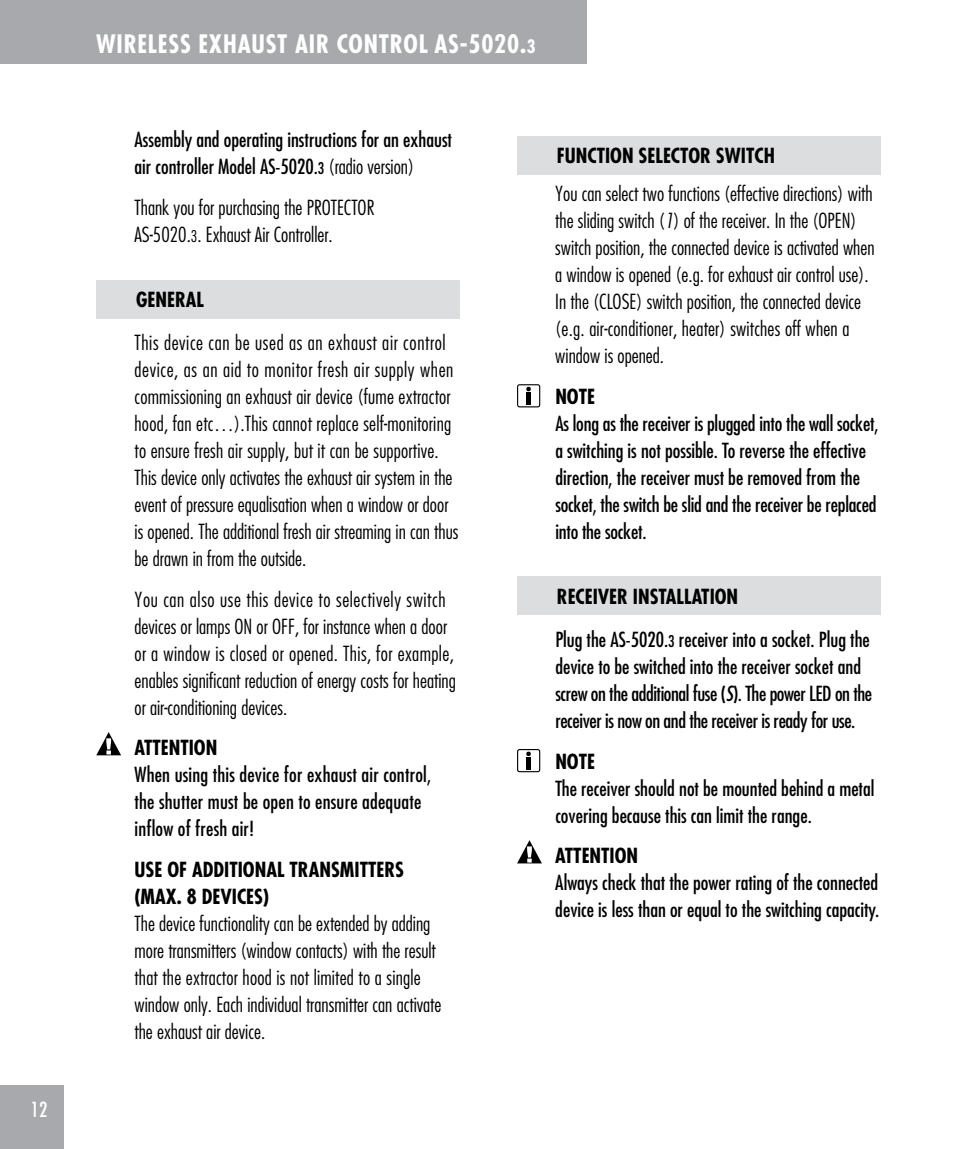
<style>
.page{position:relative;width:957px;height:1149px;background:#fff}
.page>*{position:absolute;margin:0;border:0;box-sizing:border-box;transform-origin:0 0}
.t1{font:700 condensed 24.75px "Futura";letter-spacing:.03em;color:#fff}
.t2{font:300 condensed 20.25px/27px "Futura";color:#000}
.t3{font:condensed 20.25px/27px "Futura";color:#000}
.t4{font:condensed 20.25px/27px "Futura";letter-spacing:-.02em;color:#000}
.t5{font:700 condensed 20.25px/27px "Futura";color:#000}
.t6{font:condensed 20.25px "Futura";color:#fff}
.s1{font-size:18px}
.s2{font-size:15.75px}
.s3{font-weight:300}
.s4{font-style:italic}
.s5{font-weight:700}
</style>
<div class="page">
<div style="left:0;top:0;width:587px;height:64px;background:#a7a9ac"></div>
<div style="left:0;top:1084px;width:64px;height:64px;background:#a7a9ac"></div>
<div style="left:96px;top:280px;width:363px;height:38px;background:#dcddde"></div>
<svg style="left:96px;top:732px;width:25px;height:23px"></svg>
<div style="left:517px;top:136px;width:363px;height:38px;background:#dcddde"></div>
<svg style="left:517px;top:384px;width:23px;height:23px"></svg>
<div style="left:526px;top:392px;width:5px;height:12px;background:#000"></div>
<div style="left:517px;top:576px;width:363px;height:38px;background:#dcddde"></div>
<svg style="left:517px;top:749px;width:23px;height:23px"></svg>
<div style="left:526px;top:757px;width:5px;height:12px;background:#000"></div>
<svg style="left:517px;top:840px;width:25px;height:23px"></svg>
<p class="t6" style="left:31px;top:1096px;width:18px">12</p>
<p class="t1" style="left:96px;top:28px;width:441px">WIRELESS EXHAUST AIR CONTROL AS-5020.<span class="s1">3</span></p>
<p class="t3" style="left:134px;top:126px;width:319px">Assembly and operating instructions for an exhaust air controller Model AS-5020.<span class="s2">3</span> <span class="s3">(radio version)</span></p>
<p class="t2" style="left:134px;top:194px;width:241px">Thank you for purchasing the PROTECTOR<br>AS-5020.<span class="s2">3</span>. Exhaust Air Controller.</p>
<p class="t5" style="left:136px;top:286px;width:69px">GENERAL</p>
<p class="t2" style="left:135px;top:329px;width:325px">This device can be used as an exhaust air control device, as an aid to monitor fresh air supply when commissioning an exhaust air device (fume extractor hood, fan etc…).This cannot replace self-monitoring to ensure fresh air supply, but it can be supportive.<br>This device only activates the exhaust air system in the event of pressure equalisation when a window or door is opened. The additional fresh air streaming in can thus be drawn in from the outside.</p>
<p class="t2" style="left:135px;top:585px;width:323px">You can also use this device to selectively switch devices or lamps ON or OFF, for instance when a door or a window is closed or opened. This, for example, enables significant reduction of energy costs for heating or air-conditioning devices.</p>
<p class="t5" style="left:134px;top:734px;width:20px">ATTENTION</p>
<p class="t3" style="left:134px;top:761px;width:298px">When using this device for exhaust air control, the shutter must be open to ensure adequate inflow of fresh air!</p>
<p class="t5" style="left:134px;top:855px;width:271px">USE OF ADDITIONAL TRANSMITTERS (MAX. 8 DEVICES)</p>
<p class="t2" style="left:134px;top:909px;width:308px">The device functionality can be extended by adding more transmitters (window contacts) with the result that the extractor hood is not limited to a single window only. Each individual transmitter can activate the exhaust air device.</p>
<p class="t5" style="left:557px;top:142px;width:219px">FUNCTION SELECTOR SWITCH</p>
<p class="t2" style="left:555px;top:180px;width:321px">You can select two functions (effective directions) with the sliding switch (<span class="s4">1</span>) of the receiver. In the (OPEN) switch position, the connected device is activated when a window is opened (e.g. for exhaust air control use).<br>In the (CLOSE) switch position, the connected device (e.g. air-conditioner, heater) switches off when a window is opened.</p>
<p class="t5" style="left:555px;top:383px;width:41px">NOTE</p>
<p class="t3" style="left:555px;top:410px;width:325px">As long as the receiver is plugged into the wall socket, a switching is not possible. To reverse the effective direction, the receiver must be removed from the socket, the switch be slid and the receiver be replaced into the socket.</p>
<p class="t3" style="left:555px;top:574px;width:316px;line-height:43.6px"><span class="s5">RECEIVER INSTALLATION<br></span>Plug the AS-5020.<span class="s2">3</span> receiver into a socket. Plug the</p>
<p class="t4" style="left:555px;top:653px;width:318px">device to be switched into the receiver socket and screw on the additional fuse (<span class="s4">S</span>). The power LED on the receiver is now on and the receiver is ready for use.</p>
<p class="t5" style="left:555px;top:747px;width:41px">NOTE</p>
<p class="t3" style="left:555px;top:774px;width:321px">The receiver should not be mounted behind a metal covering because this can limit the range.</p>
<p class="t5" style="left:555px;top:842px;width:84px">ATTENTION</p>
<p class="t3" style="left:555px;top:869px;width:325px">Always check that the power rating of the connected device is less than or equal to the switching capacity.</p>
</div>
